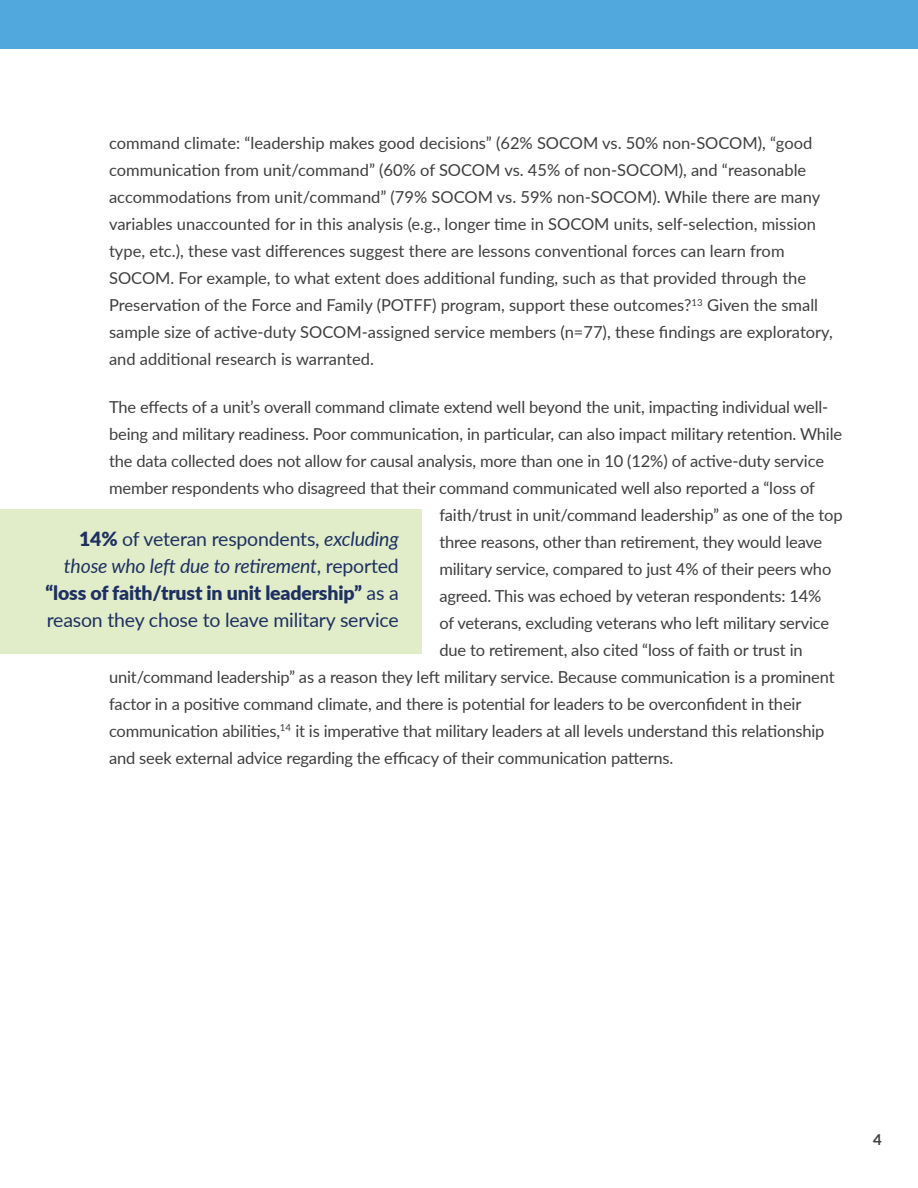
<style>
.page{position:relative;width:918px;height:1188px;background:#fff}
.page>*{position:absolute;margin:0;border:0;box-sizing:border-box;transform-origin:0 0}
.t1{font:19.5px/27px "Lato";letter-spacing:-.01em;color:#1e3062;text-align:right}
.t2{font:16.5px/27px "Lato";letter-spacing:-.01em;color:#3e3e3f}
.t3{font:700 15px "Lato";color:#3e3e3f}
.s1{font-weight:900}
.s2{font-style:italic}
</style>
<div class="page">
<div style="left:0;top:0;width:918px;height:49px;background:#51a8dd"></div>
<div style="left:0;top:509px;width:421px;height:145px;background:#e1edc9"></div>
<p class="t2" style="left:109px;top:129px;width:725px">command climate: “leadership makes good decisions” (62% SOCOM vs. 50% non-SOCOM), “good communication from unit/command” (60% of SOCOM vs. 45% of non-SOCOM), and “reasonable accommodations from unit/command” (79% SOCOM vs. 59% non-SOCOM). While there are many variables unaccounted for in this analysis (e.g., longer time in SOCOM units, self-selection, mission type, etc.), these vast differences suggest there are lessons conventional forces can learn from SOCOM. For example, to what extent does additional funding, such as that provided through the Preservation of the Force and Family (POTFF) program, support these outcomes?<sup>13</sup> Given the small sample size of active-duty SOCOM-assigned service members (n=77), these findings are exploratory, and additional research is warranted.</p>
<p class="t2" style="left:109px;top:392px;width:721px">The effects of a unit’s overall command climate extend well beyond the unit, impacting individual well-</p>
<p class="t2" style="left:109px;top:419px;width:735px">being and military readiness. Poor communication, in particular, can also impact military retention. While</p>
<p class="t2" style="left:109px;top:446px;width:716px">the data collected does not allow for causal analysis, more than one in 10 (12%) of active-duty service</p>
<p class="t2" style="left:109px;top:473px;width:707px">member respondents who disagreed that their command communicated well also reported a “loss of</p>
<p class="t2" style="left:439px;top:500px;width:405px">faith/trust in unit/command leadership” as one of the top</p>
<p class="t2" style="left:439px;top:527px;width:384px">three reasons, other than retirement, they would leave</p>
<p class="t2" style="left:439px;top:554px;width:394px">military service, compared to just 4% of their peers who</p>
<p class="t2" style="left:439px;top:581px;width:384px">agreed. This was echoed by veteran respondents: 14%</p>
<p class="t2" style="left:439px;top:608px;width:391px">of veterans, excluding veterans who left military service</p>
<p class="t2" style="left:439px;top:635px;width:365px">due to retirement, also cited “loss of faith or trust in</p>
<p class="t2" style="left:109px;top:662px;width:727px">unit/command leadership” as a reason they left military service. Because communication is a prominent</p>
<p class="t2" style="left:109px;top:689px;width:694px">factor in a positive command climate, and there is potential for leaders to be overconfident in their</p>
<p class="t2" style="left:109px;top:716px;width:717px">communication abilities,<sup>14</sup> it is imperative that military leaders at all levels understand this relationship</p>
<p class="t2" style="left:109px;top:743px;width:566px">and seek external advice regarding the effi cacy of their communication patterns.</p>
<p class="t1" style="left:46px;top:525px;width:355px"><span class="s1">14%</span> of veteran respondents, <span class="s2">excluding those who left due to retirement</span>, reported <span class="s1">“loss of faith/trust in unit leadership”</span> as a reason they chose to leave military service</p>
<p class="t3" style="left:873px;top:1128px;width:10px">4</p>
</div>
